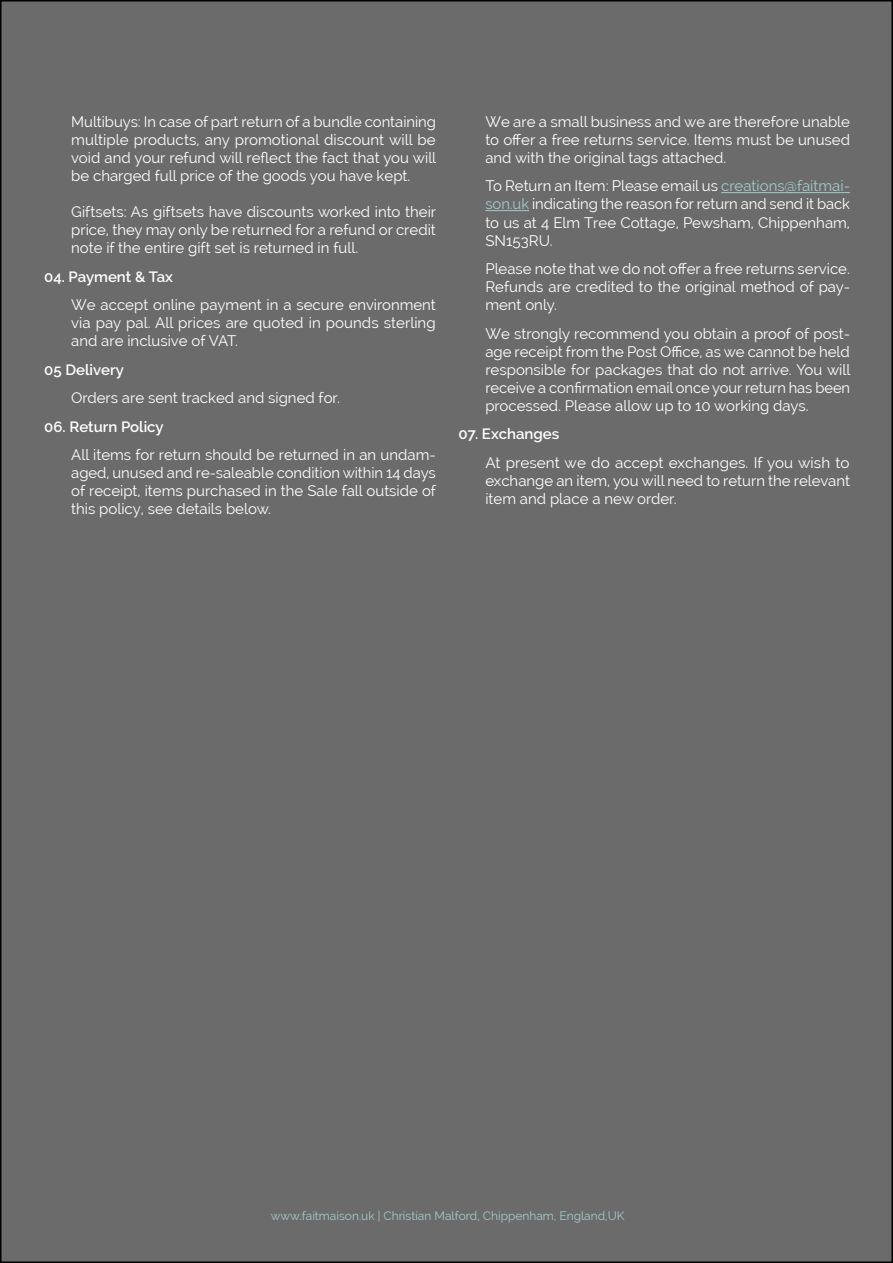
<style>
.page{position:relative;width:893px;height:1263px;background:#fff}
.page>*{position:absolute;margin:0;border:0;box-sizing:border-box;transform-origin:0 0}
.t1{font:15px/18px "Raleway";color:#fff;text-align:justify}
.t2{font:600 15px "Raleway";color:#fff}
.t3{font:12px "Raleway";color:#a6c9c9}
.s1{color:#a6c9c9}
</style>
<div class="page">
<div style="left:1px;top:1px;width:891px;height:1261px;background:#6b6b6b"></div>
<hr style="left:721px;top:192px;width:129px;height:1px;background:#a6c9c9">
<hr style="left:485px;top:210px;width:44px;height:1px;background:#a6c9c9">
<p class="t1" style="left:71px;top:113px;width:367px">Multibuys: In case of part return of a bundle containing multiple products, any promotional discount will be void and your refund will reflect the fact that you will be charged full price of the goods you have kept.</p>
<p class="t1" style="left:71px;top:203px;width:366px">Giftsets: As giftsets have discounts worked into their price, they may only be returned for a refund or credit note if the entire gift set is returned in full.</p>
<p class="t2" style="left:44px;top:268px;width:130px">04. Payment &amp; Tax</p>
<p class="t1" style="left:71px;top:296px;width:366px">We accept online payment in a secure environment via pay pal. All prices are quoted in pounds sterling and are inclusive of VAT.</p>
<p class="t2" style="left:44px;top:361px;width:81px">05 Delivery</p>
<p class="t1" style="left:71px;top:389px;width:270px">Orders are sent tracked and signed for.</p>
<p class="t2" style="left:44px;top:418px;width:121px">06. Return Policy</p>
<p class="t1" style="left:71px;top:446px;width:366px">All items for return should be returned in an undam&shy;aged, unused and re-saleable condition within 14 days of receipt, items purchased in the Sale fall outside of this policy, see details below.</p>
<p class="t1" style="left:485px;top:113px;width:366px">We are a small business and we are therefore unable to offer a free returns service. Items must be unused and with the original tags attached.</p>
<p class="t1" style="left:485px;top:177px;width:366px">To Return an Item: Please email us <span class="s1">creations@faitmai&shy;son.uk</span> indicating the reason for return and send it back to us at 4 Elm Tree Cottage, Pewsham, Chippenham, SN153RU.</p>
<p class="t1" style="left:485px;top:260px;width:366px">Please note that we do not offer a free returns service.<br>Refunds are credited to the original method of pay&shy;ment only.</p>
<p class="t1" style="left:485px;top:324px;width:367px">We strongly recommend you obtain a proof of post&shy;age receipt from the Post Office, as we cannot be held responsible for packages that do not arrive. You will receive a confirmation email once your return has been processed. Please allow up to 10 working days.</p>
<p class="t2" style="left:458px;top:425px;width:102px">07. Exchanges</p>
<p class="t1" style="left:485px;top:453px;width:366px">At present we do accept exchanges. If you wish to exchange an item, you will need to return the relevant item and place a new order.</p>
<p class="t3" style="left:271px;top:1209px;width:355px">www.faitmaison.uk | Christian Malford, Chippenham, England,UK</p>
</div>
